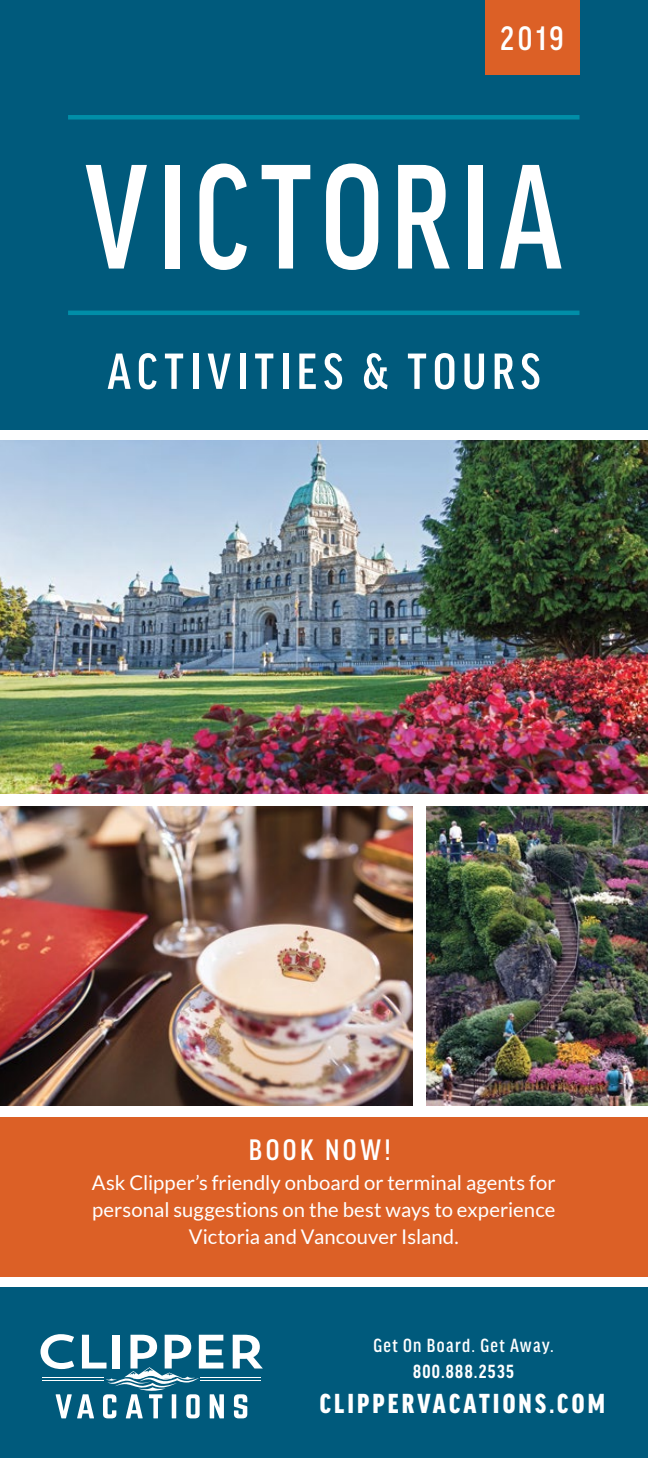
<style>
.page{position:relative;width:648px;height:1458px;background:#fff}
.page>*{position:absolute;margin:0;border:0;box-sizing:border-box;transform-origin:0 0}
.t1{font:500 condensed 158.4px "Good Headline Pro";letter-spacing:.055em;color:#fff;scale:.91 1}
.t2{font:500 condensed 54px "Good Headline Pro";letter-spacing:.11em;color:#fff}
.t3{font:500 condensed 36px "Good Headline Pro";color:#fff}
.t4{font:500 condensed 31.5px "Good Headline Pro";letter-spacing:.105em;color:#fff}
.t5{font:900 condensed 29.25px "Good Headline Pro";letter-spacing:.11em;color:#fff}
.t6{font:20.25px/27px "Lato";letter-spacing:.005em;color:#fff;text-align:center}
.t7{font:500 condensed 20.25px "Good Headline Pro";letter-spacing:.065em;color:#fff}
.t8{font:700 condensed 20.25px "Good Headline Pro";letter-spacing:.07em;color:#fff}
</style>
<div class="page">
<img style="left:0;top:441px;width:648px;height:352px">
<img style="left:0;top:806px;width:412px;height:300px">
<img style="left:426px;top:806px;width:222px;height:300px">
<div style="left:1px;top:1117px;width:647px;height:160px;background:#dc6026"></div>
<div style="left:0;top:1287px;width:648px;height:171px;background:#005a7c"></div>
<svg style="left:233px;top:1335px;width:30px;height:34px"></svg>
<hr style="left:200px;top:1377px;width:61px;height:1px;background:#fff">
<hr style="left:200px;top:1380px;width:61px;height:1px;background:#fff">
<svg style="left:234px;top:1394px;width:13px;height:24px"></svg>
<svg style="left:41px;top:1334px;width:183px;height:84px"></svg>
<div style="left:0;top:0;width:648px;height:429px;background:#005a7c"></div>
<div style="left:485px;top:0;width:95px;height:75px;background:#dc6026"></div>
<div style="left:68px;top:115px;width:512px;height:5px;background:#008ea8"></div>
<hr style="left:68px;top:311px;width:512px;height:4px;background:#008ea8">
<h3 class="t3" style="left:500px;top:22px;width:65px">2019</h3>
<h1 class="t1" style="left:85px;top:143px;width:526px">VICTORIA</h1>
<h2 class="t2" style="left:107px;top:346px;width:435px">ACTIVITIES &amp; TOURS</h2>
<h3 class="t4" style="left:249px;top:1135px;width:143px">BOOK NOW!</h3>
<p class="t6" style="left:92px;top:1169px;width:465px">Ask Clipper’s friendly onboard or terminal agents for personal suggestions on the best ways to experience<br>Victoria and Vancouver Island.</p>
<p class="t7" style="left:373px;top:1336px;width:182px">Get On Board. Get Away.</p>
<p class="t8" style="left:413px;top:1362px;width:102px">800.888.2535</p>
<h3 class="t5" style="left:320px;top:1389px;width:287px">CLIPPERVACATIONS.COM</h3>
</div>
